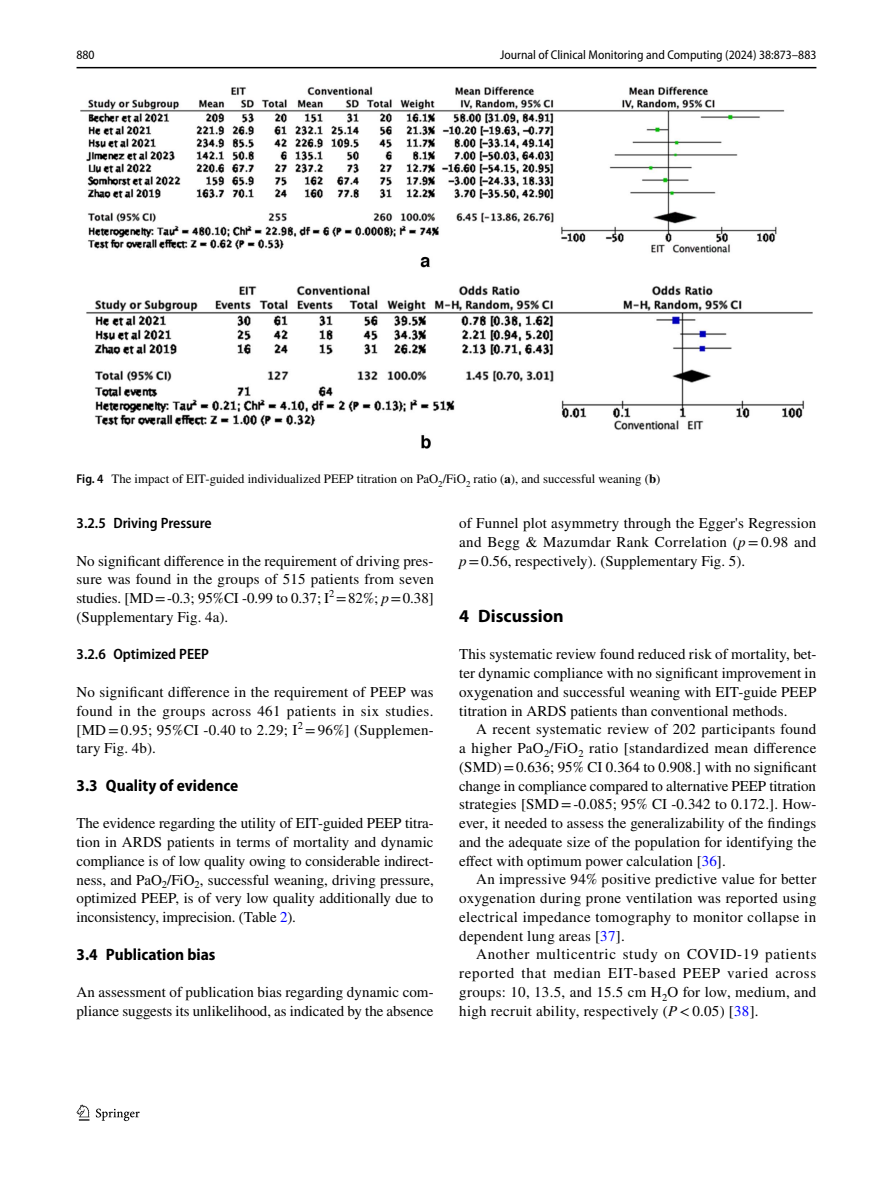
<style>
.page{position:relative;width:893px;height:1187px;background:#fff}
.page>*{position:absolute;margin:0;border:0;box-sizing:border-box;transform-origin:0 0}
.t1{font:700 18px "Myriad Pro";color:#000}
.t2{font:700 semi-condensed 16.5px "Myriad Pro";color:#000}
.t3{font:15px/18.8px "STIX";letter-spacing:.005em;color:#000;text-align:justify}
.t4{font:600 semi-condensed 15px "Myriad Pro";color:#000}
.t5{font:12.75px "STIX";color:#000}
.t6{font:semi-condensed 12.75px "Myriad Pro";color:#000}
.s1{font-family:"Myriad Pro";font-weight:600;font-stretch:semi-condensed}
.s2{font-weight:700}
.s3{font-style:italic}
.s4{color:#00f}
</style>
<div class="page">
<hr style="left:77px;top:67px;width:739px;height:1px;background:#000">
<svg style="left:77px;top:1104px;width:12px;height:16px"></svg>
<svg style="left:96px;top:1108px;width:44px;height:12px"></svg>
<img style="left:81px;top:87px;width:731px;height:361px">
<p class="t6" style="left:77px;top:48px;width:20px">880</p>
<p class="t6" style="left:500px;top:48px;width:318px">Journal of Clinical Monitoring and Computing (2024) 38:873–883</p>
<p class="t5" style="left:77px;top:470px;width:585px"><span class="s1">Fig. 4</span> The impact of EIT-guided individualized PEEP titration on PaO<sub>2</sub>/FiO<sub>2</sub> ratio (<span class="s2">a</span>), and successful weaning (<span class="s2">b</span>)</p>
<p class="t4" style="left:77px;top:515px;width:137px">3.2.5 Driving Pressure</p>
<p class="t3" style="left:77px;top:552px;width:359px">No significant difference in the requirement of driving pres&shy;sure was found in the groups of 515 patients from seven studies. [MD=-0.3; 95%CI -0.99 to 0.37; I<sup>2</sup> =82%; <span class="s3">p</span>=0.38] (Supplementary Fig. 4a).</p>
<p class="t4" style="left:77px;top:646px;width:134px">3.2.6 Optimized PEEP</p>
<p class="t3" style="left:77px;top:683px;width:359px">No significant difference in the requirement of PEEP was found in the groups across 461 patients in six studies. [MD =0.95; 95%CI -0.40 to 2.29; I<sup>2</sup> =96%] (Supplemen&shy;tary Fig. 4b).</p>
<p class="t2" style="left:77px;top:776px;width:163px">3.3 Quality of evidence</p>
<p class="t3" style="left:77px;top:814px;width:359px">The evidence regarding the utility of EIT-guided PEEP titra&shy;tion in ARDS patients in terms of mortality and dynamic compliance is of low quality owing to considerable indirect&shy;ness, and PaO<sub>2</sub>/FiO<sub>2</sub>, successful weaning, driving pressure, optimized PEEP, is of very low quality additionally due to inconsistency, imprecision. (Table <span class="s4">2</span>).</p>
<p class="t2" style="left:77px;top:944px;width:141px">3.4 Publication bias</p>
<p class="t3" style="left:77px;top:983px;width:359px">An assessment of publication bias regarding dynamic com&shy;pliance suggests its unlikelihood, as indicated by the absence</p>
<p class="t3" style="left:459px;top:514px;width:359px">of Funnel plot asymmetry through the Egger's Regression and Begg &amp; Mazumdar Rank Correlation (<span class="s3">p</span>= 0.98 and <span class="s3">p</span>=0.56, respectively). (Supplementary Fig. 5).</p>
<p class="t1" style="left:459px;top:604px;width:106px">4 Discussion</p>
<p class="t3" style="left:459px;top:646px;width:359px">This systematic review found reduced risk of mortality, bet&shy;ter dynamic compliance with no significant improvement in oxygenation and successful weaning with EIT-guide PEEP titration in ARDS patients than conventional methods.</p>
<p class="t3" style="left:459px;top:721px;width:359px;text-indent:17px">A recent systematic review of 202 participants found a higher PaO<sub>2</sub>/FiO<sub>2</sub> ratio [standardized mean difference (SMD)=0.636; 95% CI 0.364 to 0.908.] with no significant change in compliance compared to alternative PEEP titration strategies [SMD=-0.085; 95% CI -0.342 to 0.172.]. How&shy;ever, it needed to assess the generalizability of the findings and the adequate size of the population for identifying the effect with optimum power calculation [<span class="s4">36</span>].</p>
<p class="t3" style="left:459px;top:871px;width:359px;text-indent:17px">An impressive 94% positive predictive value for better oxygenation during prone ventilation was reported using electrical impedance tomography to monitor collapse in dependent lung areas [<span class="s4">37</span>].</p>
<p class="t3" style="left:459px;top:946px;width:359px;text-indent:17px">Another multicentric study on COVID-19 patients reported that median EIT-based PEEP varied across groups: 10, 13.5, and 15.5 cm H<sub>2</sub>O for low, medium, and high recruit ability, respectively (<span class="s3">P</span>&lt;0.05) [<span class="s4">38</span>].</p>
</div>
